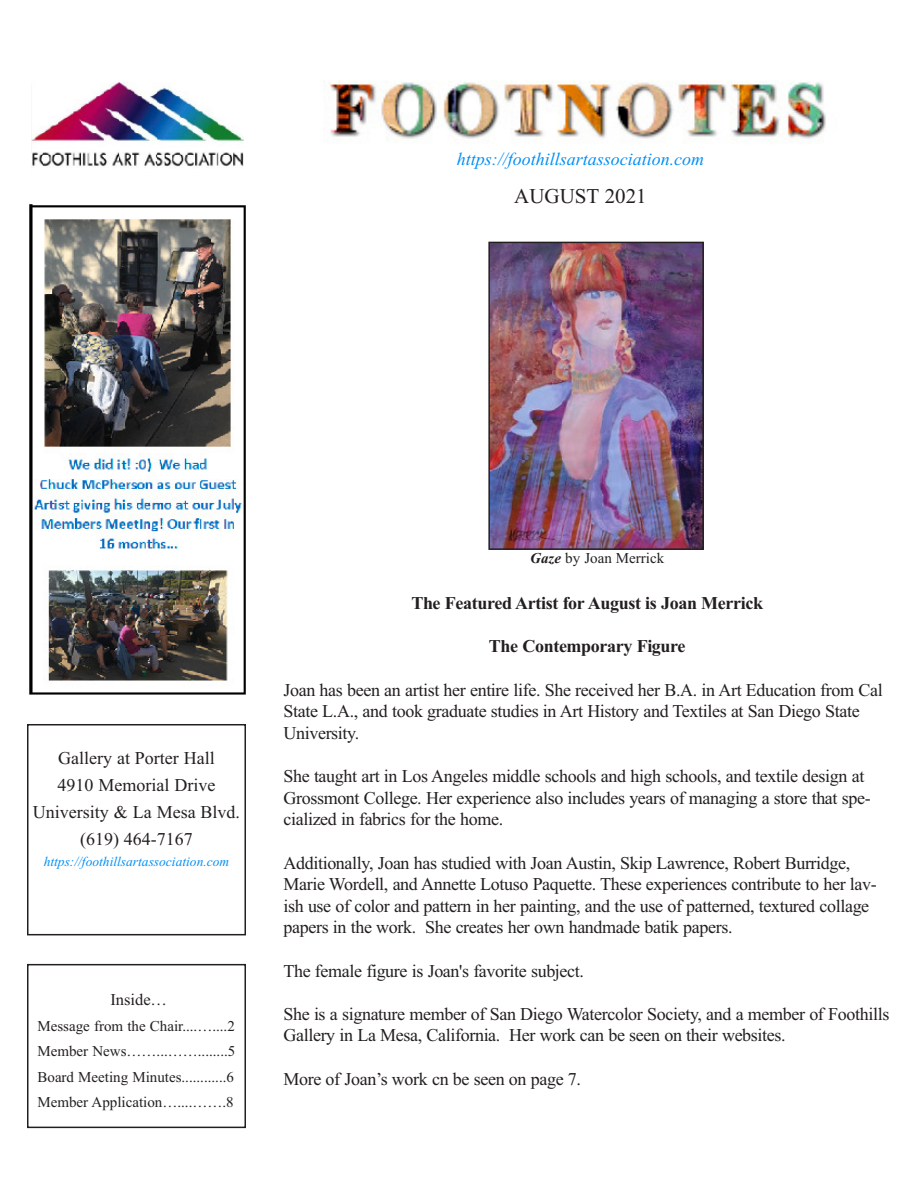
<style>
.page{position:relative;width:918px;height:1188px;background:#fff}
.page>*{position:absolute;margin:0;border:0;box-sizing:border-box;transform-origin:0 0}
.t1{font:21px "Times New Roman";color:#231f20}
.t2{font:18px/21.6px "Times New Roman";letter-spacing:-.02em;color:#231f20}
.t3{font:18px/27px "Times New Roman";color:#231f20;text-align:center}
.t4{font:700 18px "Times New Roman";letter-spacing:-.02em;color:#231f20}
.t5{font:italic 18px "Times New Roman";color:#008ff7}
.t6{font:16.5px "Times New Roman";color:#231f20}
.t7{font:15px/25.5px "Times New Roman";color:#231f20;text-align:justify}
.t8{font:italic 13.5px "Times New Roman";color:#008ff7}
.s1{font-weight:700;font-style:italic}
</style>
<div class="page">
<div style="left:27px;top:724px;width:219px;height:211px;border:2px solid #231f20"></div>
<div style="left:27px;top:964px;width:219px;height:164px;border:2px solid #231f20"></div>
<img style="left:32px;top:82px;width:211px;height:85px">
<img style="left:324px;top:81px;width:502px;height:61px">
<img style="left:29px;top:204px;width:217px;height:491px">
<img style="left:491px;top:245px;width:210px;height:302px">
<div style="left:488px;top:242px;width:216px;height:308px;border:2px solid #231f20"></div>
<p class="t5" style="left:457px;top:148px;width:249px">https://foothillsartassociation.com</p>
<p class="t1" style="left:514px;top:184px;width:134px">AUGUST 2021</p>
<p class="t3" style="left:33px;top:744px;width:209px">Gallery at Porter Hall<br>4910 Memorial Drive<br>University &amp; La Mesa Blvd. (619) 464-7167</p>
<p class="t8" style="left:44px;top:853px;width:187px">https://foothillsartassociation.com</p>
<p class="t6" style="left:110px;top:990px;width:58px">Inside…</p>
<p class="t7" style="left:38px;top:1013px;width:199px">Message from the Chair....…....2<br>Member News……...……........5<br>Board Meeting Minutes............6<br>Member Application…....…….8</p>
<p class="t7" style="left:530px;top:545px;width:136px"><span class="s1">Gaze</span> by Joan Merrick</p>
<p class="t4" style="left:411px;top:592px;width:353px">The Featured Artist for August is Joan Merrick</p>
<p class="t4" style="left:489px;top:636px;width:198px">The Contemporary Figure</p>
<p class="t2" style="left:284px;top:679px;width:601px">Joan has been an artist her entire life. She received her B.A. in Art Education from Cal<br>State L.A., and took graduate studies in Art History and Textiles at San Diego State<br>University.</p>
<p class="t2" style="left:284px;top:765px;width:589px">She taught art in Los Angeles middle schools and high schools, and textile design at<br>Grossmont College. Her experience also includes years of managing a store that spe&shy;cialized in fabrics for the home.</p>
<p class="t2" style="left:283px;top:852px;width:595px">Additionally, Joan has studied with Joan Austin, Skip Lawrence, Robert Burridge, Marie Wordell, and Annette Lotuso Paquette. These experiences contribute to her lav&shy;ish use of color and pattern in her painting, and the use of patterned, textured collage papers in the work. She creates her own handmade batik papers.</p>
<p class="t2" style="left:283px;top:960px;width:302px">The female figure is Joan's favorite subject.</p>
<p class="t2" style="left:283px;top:1003px;width:607px">She is a signature member of San Diego Watercolor Society, and a member of Foothills<br>Gallery in La Mesa, California. Her work can be seen on their websites.</p>
<p class="t2" style="left:283px;top:1068px;width:299px">More of Joan’s work cn be seen on page 7.</p>
</div>
